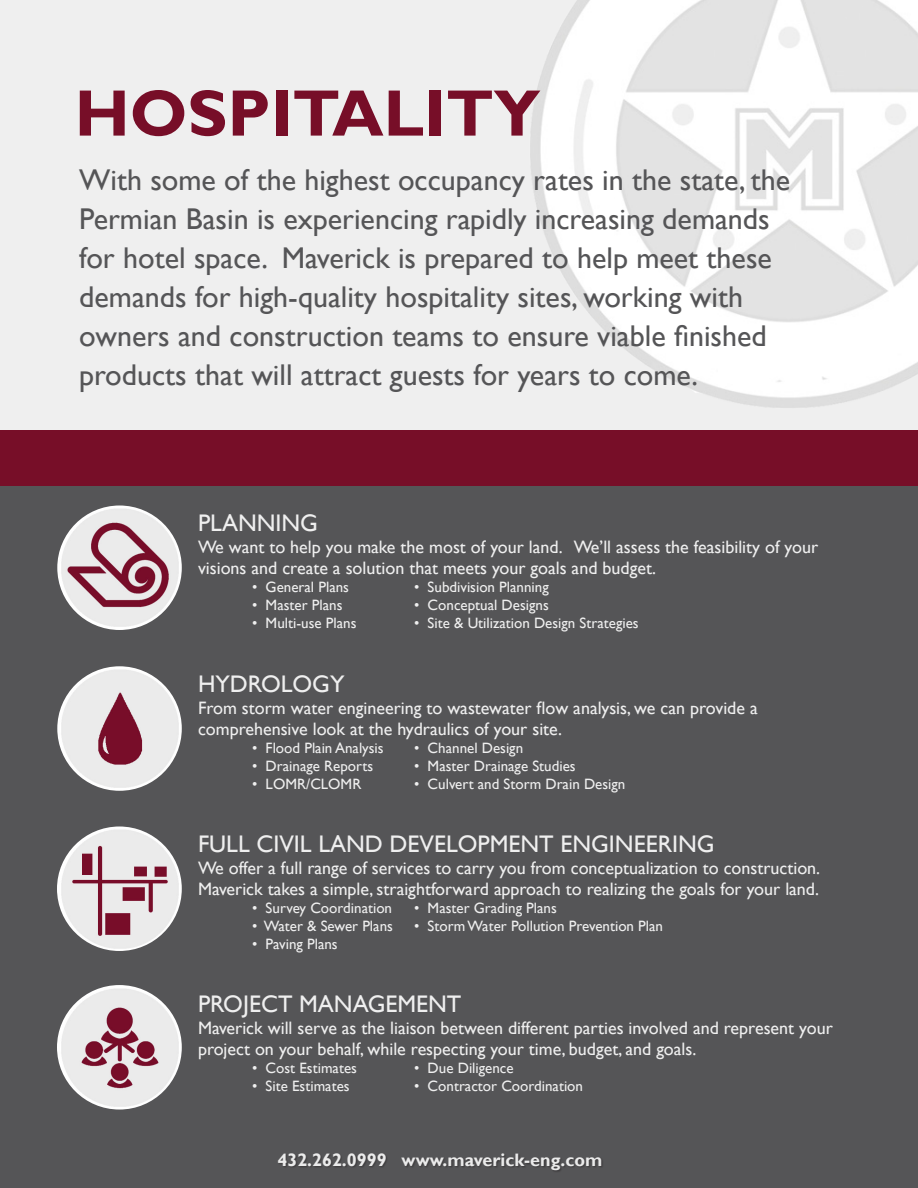
<style>
.page{position:relative;width:918px;height:1188px;background:#fff}
.page>*{position:absolute;margin:0;border:0;box-sizing:border-box;transform-origin:0 0}
.t1{font:700 66px "Gill Sans";color:#770e28}
.t2{font:30px/39px "Gill Sans";color:#555557}
.t3{font:24px "Gill Sans";color:#efefef}
.t4{font:18px/21.6px "Gill Sans";color:#efefef}
.t5{font:700 18px "Gill Sans";color:#ebebeb}
.t6{font:15px "Gill Sans";color:#efefef}
</style>
<div class="page">
<div style="left:0;top:479px;width:918px;height:709px;background:#555557"></div>
<div style="left:0;top:0;width:918px;height:450px;background:#efefef"></div>
<div style="left:0;top:430px;width:918px;height:56px;background:#770e28"></div>
<img style="left:530px;top:0;width:388px;height:408px">
<div style="left:278px;top:1154px;width:326px;height:19px;background:#231f20;opacity:.45"></div>
<img style="left:57px;top:985px;width:125px;height:125px;border-radius:62px">
<img style="left:57px;top:826px;width:125px;height:125px;border-radius:62px">
<img style="left:57px;top:506px;width:125px;height:124px;border-radius:62px">
<img style="left:57px;top:666px;width:125px;height:125px;border-radius:62px">
<p class="t1" style="left:75px;top:74px;width:467px">HOSPITALITY</p>
<p class="t2" style="left:79px;top:161px;width:713px">With some of the highest occupancy rates in the state, the Permian Basin is experiencing rapidly increasing demands for hotel space. Maverick is prepared to help meet these demands for high-quality hospitality sites, working with owners and construction teams to ensure viable finished products that will attract guests for years to come.</p>
<p class="t3" style="left:198px;top:509px;width:121px">PLANNING</p>
<p class="t4" style="left:198px;top:536px;width:622px">We want to help you make the most of your land. We’ll assess the feasibility of your visions and create a solution that meets your goals and budget.</p>
<p class="t6" style="left:252px;top:579px;width:99px">• General Plans</p>
<p class="t6" style="left:414px;top:579px;width:136px">• Subdivision Planning</p>
<p class="t6" style="left:252px;top:597px;width:92px">• Master Plans</p>
<p class="t6" style="left:414px;top:597px;width:136px">• Conceptual Designs</p>
<p class="t6" style="left:252px;top:615px;width:106px">• Multi-use Plans</p>
<p class="t6" style="left:414px;top:615px;width:226px">• Site &amp; Utilization Design Strategies</p>
<p class="t3" style="left:198px;top:670px;width:148px">HYDROLOGY</p>
<p class="t4" style="left:198px;top:697px;width:561px">From storm water engineering to wastewater flow analysis, we can provide a comprehensive look at the hydraulics of your site.</p>
<p class="t6" style="left:252px;top:739px;width:133px">• Flood Plain Analysis</p>
<p class="t6" style="left:414px;top:739px;width:111px">• Channel Design</p>
<p class="t6" style="left:252px;top:757px;width:123px">• Drainage Reports</p>
<p class="t6" style="left:414px;top:757px;width:163px">• Master Drainage Studies</p>
<p class="t6" style="left:252px;top:775px;width:111px">• LOMR/CLOMR</p>
<p class="t6" style="left:414px;top:775px;width:213px">• Culvert and Storm Drain Design</p>
<p class="t3" style="left:198px;top:830px;width:518px">FULL CIVIL LAND DEVELOPMENT ENGINEERING</p>
<p class="t4" style="left:198px;top:857px;width:624px">We offer a full range of services to carry you from conceptualization to construction.<br>Maverick takes a simple, straightforward approach to realizing the goals for your land.</p>
<p class="t6" style="left:252px;top:900px;width:142px">• Survey Coordination</p>
<p class="t6" style="left:414px;top:900px;width:144px">• Master Grading Plans</p>
<p class="t6" style="left:252px;top:918px;width:142px">• Water &amp; Sewer Plans</p>
<p class="t6" style="left:414px;top:918px;width:251px">• Storm Water Pollution Prevention Plan</p>
<p class="t6" style="left:252px;top:936px;width:87px">• Paving Plans</p>
<p class="t3" style="left:198px;top:990px;width:265px">PROJECT MANAGEMENT</p>
<p class="t4" style="left:198px;top:1017px;width:636px">Maverick will serve as the liaison between different parties involved and represent your project on your behalf, while respecting your time, budget, and goals.</p>
<p class="t6" style="left:252px;top:1060px;width:106px">• Cost Estimates</p>
<p class="t6" style="left:414px;top:1060px;width:101px">• Due Diligence</p>
<p class="t6" style="left:252px;top:1078px;width:99px">• Site Estimates</p>
<p class="t6" style="left:414px;top:1078px;width:171px">• Contractor Coordination</p>
<p class="t5" style="left:278px;top:1149px;width:326px">432.262.0999 www.maverick-eng.com</p>
</div>
